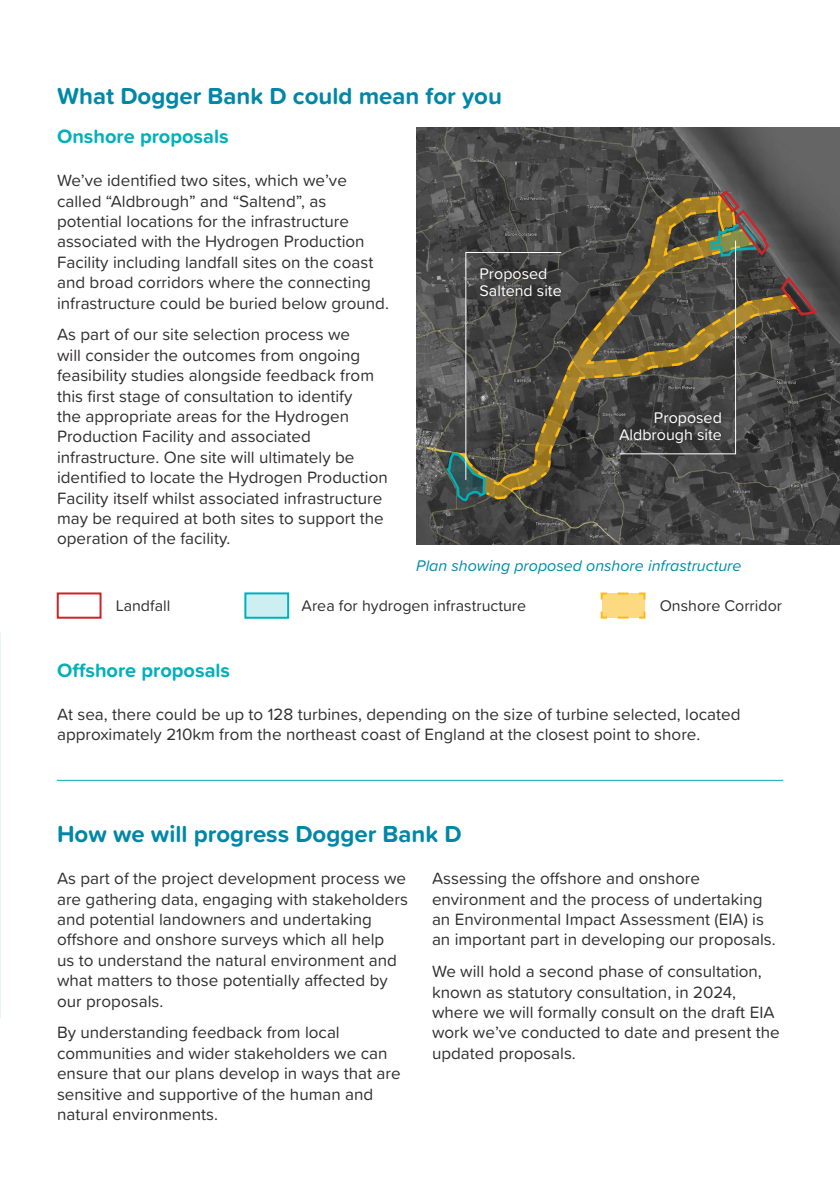
<style>
.page{position:relative;width:840px;height:1191px;background:#fff}
.page>*{position:absolute;margin:0;border:0;box-sizing:border-box;transform-origin:0 0}
.DBD_Flyer_Sub_Heading_1{font:700 24px "Proxima Soft";color:#0087a8}
.t1{font:700 20px "Proxima Soft";color:#00b0bb}
.t2{font:17px/20.4px "Proxima Soft";color:#312f30}
.DBD_Booklet_Body_Text{font:16px "Proxima Soft";color:#312f30}
.DBD_Flyer_Body_Text{font:16px/17px "Proxima Soft";color:#fff;text-align:right}
.DBD_Flyer_Body_Text-2{font:italic 16px "Proxima Soft";color:#008baa}
</style>
<div class="page">
<hr style="left:57px;top:780px;width:725px;height:1px;background:#00b0bb">
<div style="left:57px;top:592px;width:44px;height:26px;border:2px solid #d1232a"></div>
<div style="left:245px;top:593px;width:43px;height:25px;background:#cdeff1"></div>
<div style="left:244px;top:592px;width:45px;height:27px;border:2px solid #00b0bb"></div>
<svg style="left:600px;top:592px;width:46px;height:27px"></svg>
<img style="left:416px;top:127px;width:423px;height:417px">
<svg style="left:456px;top:194px;width:344px;height:306px;background:#474745"></svg>
<svg style="left:587px;top:189px;width:231px;height:266px;background:#575040"></svg>
<svg style="left:614px;top:407px;width:112px;height:41px;background:#3e3d3d"></svg>
<svg style="left:444px;top:251px;width:135px;height:294px;background:#4d4c43"></svg>
<p class="DBD_Flyer_Sub_Heading_1" style="left:57px;top:78px;width:446px">What Dogger Bank D could mean for you</p>
<p class="t1" style="left:57px;top:121px;width:173px">Onshore proposals</p>
<p class="t2" style="left:57px;top:169px;width:333px">We’ve identified two sites, which we’ve called “Aldbrough” and “Saltend”, as potential locations for the infrastructure associated with the Hydrogen Production Facility including landfall sites on the coast and broad corridors where the connecting infrastructure could be buried below ground.</p>
<p class="t2" style="left:57px;top:324px;width:332px">As part of our site selection process we<br>will consider the outcomes from ongoing feasibility studies alongside feedback from this first stage of consultation to identify<br>the appropriate areas for the Hydrogen Production Facility and associated infrastructure. One site will ultimately be identified to locate the Hydrogen Production Facility itself whilst associated infrastructure may be required at both sites to support the operation of the facility.</p>
<p class="DBD_Flyer_Body_Text" style="left:479px;top:264px;width:84px;text-align:left">Proposed<br>Saltend site</p>
<p class="DBD_Flyer_Body_Text" style="left:618px;top:408px;width:104px">Proposed<br>Aldbrough site</p>
<p class="DBD_Flyer_Body_Text-2" style="left:416px;top:554px;width:326px">Plan showing proposed onshore infrastructure</p>
<p class="DBD_Booklet_Body_Text" style="left:116px;top:593px;width:56px">Landfall</p>
<p class="DBD_Booklet_Body_Text" style="left:301px;top:593px;width:226px">Area for hydrogen infrastructure</p>
<p class="DBD_Booklet_Body_Text" style="left:659px;top:593px;width:124px">Onshore Corridor</p>
<p class="t1" style="left:57px;top:655px;width:174px">Offshore proposals</p>
<p class="t2" style="left:57px;top:703px;width:684px">At sea, there could be up to 128 turbines, depending on the size of turbine selected, located approximately 210km from the northeast coast of England at the closest point to shore.</p>
<h1 class="DBD_Flyer_Sub_Heading_1" style="left:57px;top:816px;width:406px">How we will progress Dogger Bank D</h1>
<p class="t2" style="left:432px;top:867px;width:345px">Assessing the offshore and onshore environment and the process of undertaking an Environmental Impact Assessment (EIA) is an important part in developing our proposals.</p>
<p class="t2" style="left:432px;top:960px;width:349px">We will hold a second phase of consultation, known as statutory consultation, in 2024, where we will formally consult on the draft EIA work we’ve conducted to date and present the updated proposals.</p>
<p class="t2" style="left:57px;top:867px;width:352px">As part of the project development process we are gathering data, engaging with stakeholders and potential landowners and undertaking offshore and onshore surveys which all help<br>us to understand the natural environment and what matters to those potentially affected by our proposals.</p>
<p class="t2" style="left:57px;top:1021px;width:345px">By understanding feedback from local communities and wider stakeholders we can ensure that our plans develop in ways that are sensitive and supportive of the human and natural environments.</p>
</div>
